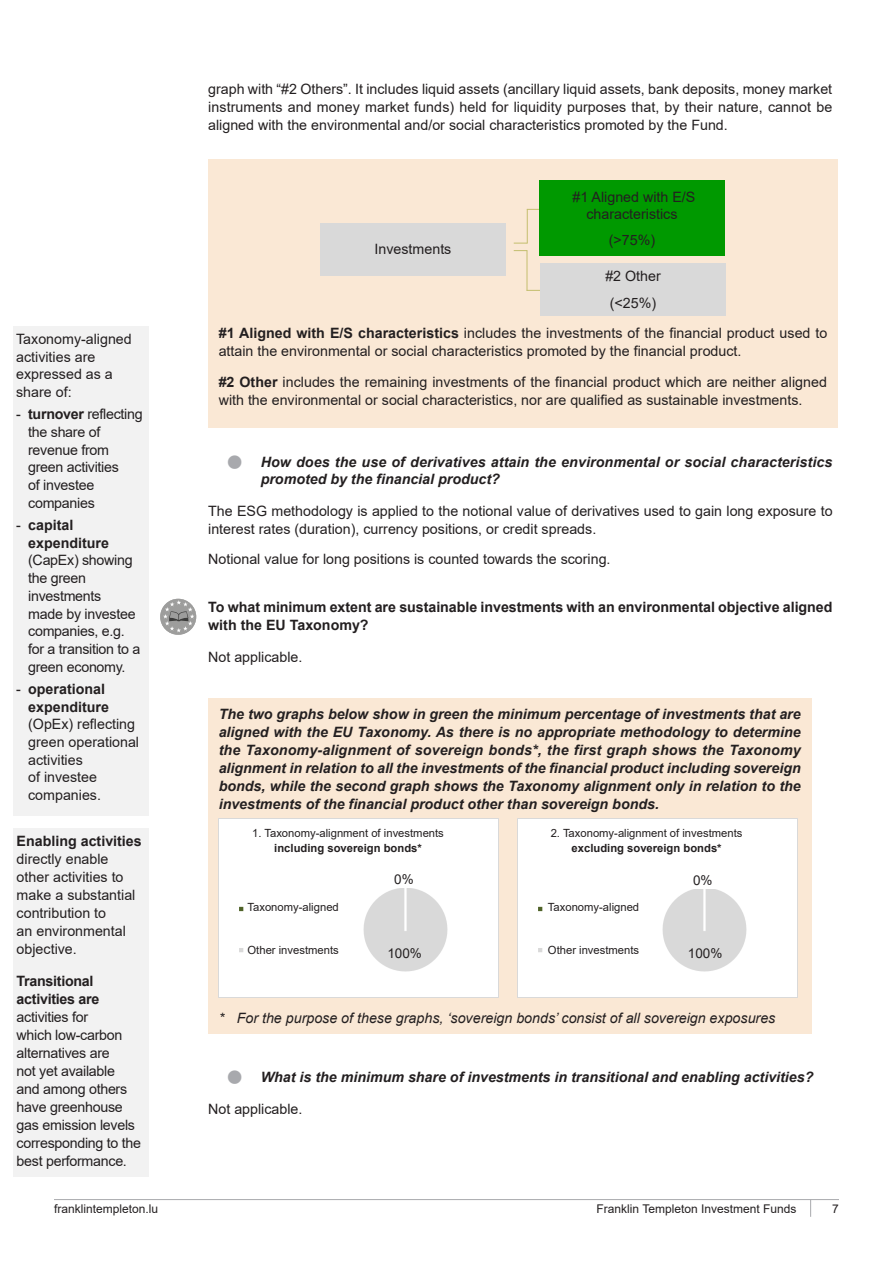
<style>
.page{position:relative;width:893px;height:1263px;background:#fff}
.page>*{position:absolute;margin:0;border:0;box-sizing:border-box;transform-origin:0 0}
._03a_Body{font:14.25px/18px "Arial";color:#231f20}
._03a_Body-2{font:italic 700 14.25px/18px "Arial";color:#231f20}
._03a_Body-3{font:14.25px/17.7px "Arial";letter-spacing:-.02em;color:#231f20}
.normal_indent{font:700 14.25px/18px "Arial";letter-spacing:-.005em;color:#231f20}
._03a_Body-4{font:italic 14.25px "Arial";color:#231f20}
._03a_Body-5{font:13.5px "Arial";color:#231f20}
.t1{font:12px "Arial";color:#231f20}
._03a_Body-6{font:11.25px/15px "Arial";color:#231f20;text-align:center}
.s1{font-weight:700}
.s2{color:#a8a9ad}
</style>
<div class="page">
<hr style="left:54px;top:1199px;width:785px;height:1px;background:#a8a9ad">
<svg style="left:810px;top:1200px;width:1px;height:17px"></svg>
<div style="left:208px;top:160px;width:630px;height:268px;background:#fae8d5"></div>
<div style="left:320px;top:223px;width:186px;height:52px;background:#d9d9d9"></div>
<svg style="left:514px;top:250px;width:13px;height:1px"></svg>
<hr style="left:527px;top:250px;width:1px;height:41px;background:#c4be6e">
<svg style="left:528px;top:290px;width:12px;height:1px"></svg>
<svg style="left:514px;top:243px;width:13px;height:1px"></svg>
<hr style="left:527px;top:209px;width:1px;height:34px;background:#c4be6e">
<div style="left:539px;top:180px;width:186px;height:76px;background:#090"></div>
<div style="left:540px;top:263px;width:186px;height:53px;background:#d9d9d9"></div>
<div style="left:208px;top:698px;width:603px;height:335px;background:#fae8d5"></div>
<img style="left:518px;top:819px;width:279px;height:179px">
<img style="left:219px;top:819px;width:279px;height:179px">
<svg style="left:160px;top:599px;width:36px;height:36px"></svg>
<div style="left:13px;top:326px;width:135px;height:489px;background:#f2f2f2"></div>
<div style="left:386px;top:948px;width:38px;height:13px;background:#d9d9d9"></div>
<div style="left:686px;top:948px;width:38px;height:13px;background:#d9d9d9"></div>
<div style="left:385px;top:874px;width:38px;height:13px;background:#fff"></div>
<div style="left:684px;top:875px;width:38px;height:14px;background:#fff"></div>
<div style="left:14px;top:828px;width:135px;height:349px;background:#f2f2f2"></div>
<p class="_03a_Body" style="left:16px;top:330px;width:117px">Taxonomy-aligned activities are expressed as a share of:</p>
<p class="_03a_Body-3" style="left:28px;top:405px;width:116px;text-indent:-12px">- <span class="s1">turnover</span> reflecting the share of revenue from green activities<br>of investee companies</p>
<p class="_03a_Body-3" style="left:28px;top:516px;width:114px;text-indent:-12px">- <span class="s1">capital expenditure </span>(CapEx) showing the green investments<br>made by investee companies, e.g. for a transition to a green economy.</p>
<p class="_03a_Body" style="left:28px;top:680px;width:112px;text-indent:-12px">- <span class="s1">operational expenditure </span>(OpEx) reflecting green operational activities<br>of investee companies.</p>
<p class="_03a_Body" style="left:17px;top:832px;width:127px"><span class="s1">Enabling activities </span>directly enable other activities to make a substantial contribution to<br>an environmental objective.</p>
<p class="_03a_Body-3" style="left:17px;top:971px;width:126px"><span class="s1">Transitional activities are </span>activities for<br>which low-carbon alternatives are<br>not yet available and among others have greenhouse gas emission levels corresponding to the best performance.</p>
<p class="_03a_Body" style="left:208px;top:79px;width:626px;text-align:justify">graph with “#2 Others”. It includes liquid assets (ancillary liquid assets, bank deposits, money market instruments and money market funds) held for liquidity purposes that, by their nature, cannot be aligned with the environmental and/or social characteristics promoted by the Fund.</p>
<p class="_03a_Body" style="left:573px;top:188px;width:124px;line-height:17.1px;text-align:center">#1 Aligned with E/S characteristics</p>
<p class="_03a_Body" style="left:609px;top:231px;width:48px">(&gt;75%)</p>
<p class="_03a_Body" style="left:605px;top:267px;width:57px">#2 Other</p>
<p class="_03a_Body" style="left:610px;top:294px;width:48px">(&lt;25%)</p>
<p class="_03a_Body" style="left:219px;top:324px;width:610px"><span class="s1">#1 Aligned with E/S characteristics</span> includes the investments of the financial product used to attain the environmental or social characteristics promoted by the financial product.</p>
<p class="_03a_Body" style="left:219px;top:373px;width:610px"><span class="s1">#2 Other</span> includes the remaining investments of the financial product which are neither aligned with the environmental or social characteristics, nor are qualified as sustainable investments.</p>
<p class="_03a_Body" style="left:375px;top:240px;width:78px">Investments</p>
<p class="_03a_Body-2" style="left:261px;top:454px;width:573px;line-height:17.1px;text-indent:-34px"><span class="s2">•</span> How does the use of derivatives attain the environmental or social characteristics promoted by the financial product?</p>
<p class="_03a_Body" style="left:208px;top:503px;width:626px;line-height:17.1px">The ESG methodology is applied to the notional value of derivatives used to gain long exposure to interest rates (duration), currency positions, or credit spreads.</p>
<p class="_03a_Body" style="left:208px;top:550px;width:404px">Notional value for long positions is counted towards the scoring.</p>
<p class="normal_indent" style="left:208px;top:598px;width:626px">To what minimum extent are sustainable investments with an environmental objective aligned with the EU Taxonomy?</p>
<p class="_03a_Body" style="left:208px;top:647px;width:96px">Not applicable.</p>
<p class="_03a_Body-2" style="left:219px;top:705px;width:584px;text-align:justify">The two graphs below show in green the minimum percentage of investments that are aligned with the EU Taxonomy. As there is no appropriate methodology to determine the Taxonomy-alignment of sovereign bonds*, the first graph shows the Taxonomy alignment in relation to all the investments of the financial product including sovereign bonds, while the second graph shows the Taxonomy alignment only in relation to the investments of the financial product other than sovereign bonds.</p>
<p class="_03a_Body-6" style="left:252px;top:825px;width:193px">1. Taxonomy-alignment of investments <span class="s1">including sovereign bonds*</span></p>
<p class="_03a_Body-6" style="left:551px;top:825px;width:193px">2. Taxonomy-alignment of investments <span class="s1">excluding sovereign bonds*</span></p>
<p class="_03a_Body-5" style="left:394px;top:869px;width:21px">0%</p>
<p class="_03a_Body-5" style="left:693px;top:871px;width:21px">0%</p>
<p class="_03a_Body-6" style="left:248px;top:900px;width:93px">Taxonomy-aligned</p>
<p class="_03a_Body-6" style="left:548px;top:900px;width:93px">Taxonomy-aligned</p>
<p class="_03a_Body-6" style="left:248px;top:942px;width:93px">Other investments</p>
<p class="_03a_Body-6" style="left:548px;top:942px;width:93px">Other investments</p>
<p class="_03a_Body-5" style="left:387px;top:944px;width:36px">100%</p>
<p class="_03a_Body-5" style="left:688px;top:944px;width:36px">100%</p>
<p class="_03a_Body-4" style="left:219px;top:1009px;width:558px">* For the purpose of these graphs, ‘sovereign bonds’ consist of all sovereign exposures</p>
<p class="_03a_Body-2" style="left:226px;top:1068px;width:589px"><span class="s2">•</span> What is the minimum share of investments in transitional and enabling activities?</p>
<p class="_03a_Body" style="left:208px;top:1099px;width:96px">Not applicable.</p>
<p class="t1" style="left:54px;top:1200px;width:106px">franklintempleton.lu</p>
<p class="t1" style="left:597px;top:1200px;width:201px">Franklin Templeton Investment Funds</p>
<p class="t1" style="left:832px;top:1200px;width:8px">7</p>
</div>
